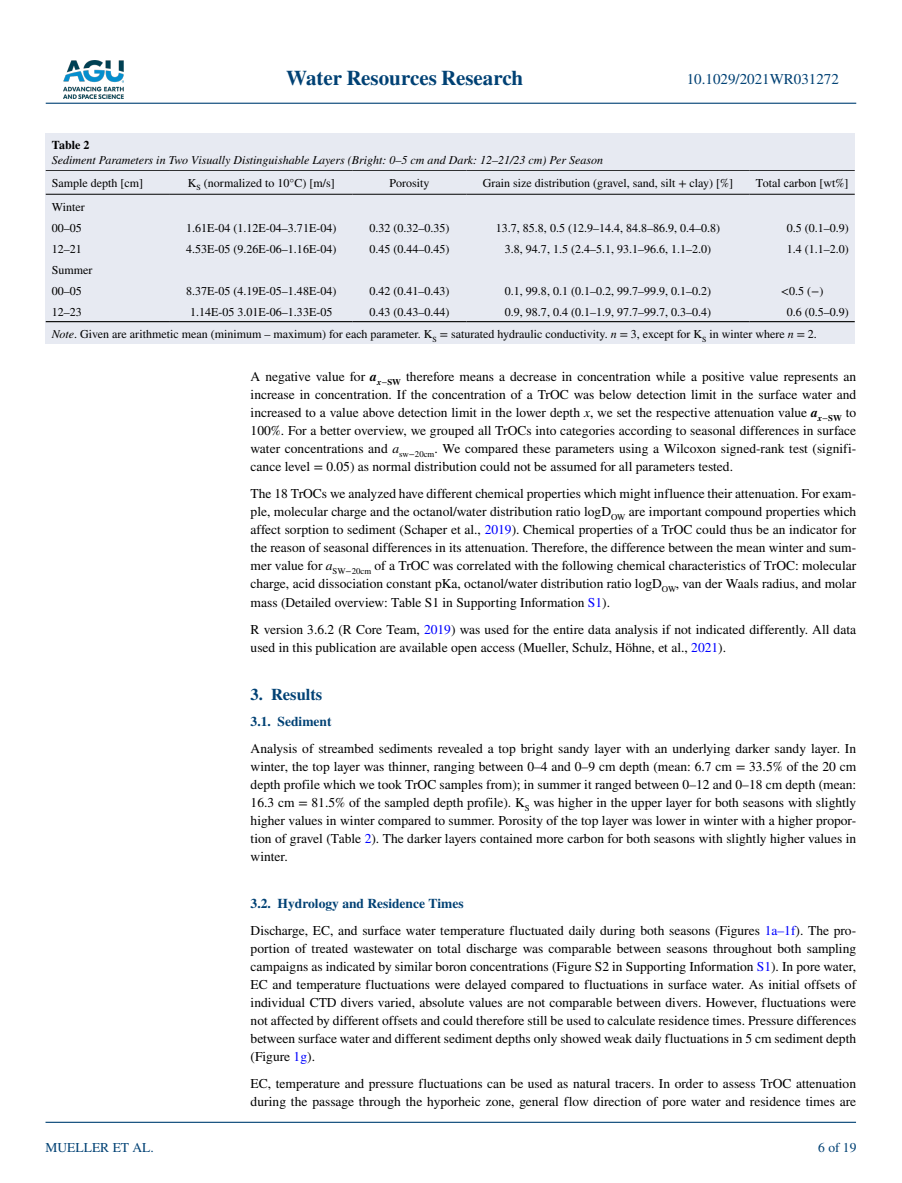
<style>
.page{position:relative;width:902px;height:1183px;background:#fff}
.page>*{position:absolute;margin:0;border:0;box-sizing:border-box;transform-origin:0 0}
.t1{font:700 21px "STIX";color:#004174}
.t2{font:700 16.5px "STIX";color:#004174}
.t3{font:15px "STIX";color:#004174}
.t4{font:13.5px/18px "STIX";color:#000;text-align:justify}
.t5{font:13.5px "STIX";color:#004174}
.t6{font:700 13.5px "STIX";color:#004174}
.t7{font:12px/21px "STIX";color:#000}
.t8{font:italic 12px "STIX";color:#000}
.t9{font:700 12px "STIX";color:#000}
.s1{font-style:italic}
.s2{font-weight:700;font-style:italic}
.s3{color:#00f}
.s4{font-weight:700;color:#004174}
</style>
<div class="page">
<img style="left:63px;top:60px;width:60px;height:39px">
<hr style="left:46px;top:103px;width:810px;height:1px;background:#004174">
<hr style="left:45px;top:1121px;width:810px;height:1px;background:#004174">
<div style="left:46px;top:170px;width:808px;height:174px;background:#e7eaf2"></div>
<hr style="left:46px;top:170px;width:124px;height:1px;background:#000">
<hr style="left:46px;top:194px;width:124px;height:1px;background:#000">
<hr style="left:170px;top:170px;width:182px;height:1px;background:#000">
<hr style="left:170px;top:194px;width:182px;height:1px;background:#000">
<hr style="left:352px;top:170px;width:114px;height:1px;background:#000">
<hr style="left:352px;top:194px;width:114px;height:1px;background:#000">
<hr style="left:466px;top:170px;width:283px;height:1px;background:#000">
<hr style="left:466px;top:194px;width:283px;height:1px;background:#000">
<hr style="left:749px;top:170px;width:105px;height:1px;background:#000">
<hr style="left:749px;top:194px;width:105px;height:1px;background:#000">
<hr style="left:46px;top:321px;width:124px;height:1px;background:#000">
<hr style="left:170px;top:321px;width:182px;height:1px;background:#000">
<hr style="left:352px;top:321px;width:114px;height:1px;background:#000">
<hr style="left:466px;top:321px;width:283px;height:1px;background:#000">
<hr style="left:749px;top:321px;width:105px;height:1px;background:#000">
<div style="left:46px;top:134px;width:808px;height:36px;background:#e7eaf2"></div>
<h1 class="t1" style="left:286px;top:66px;width:238px">Water Resources Research</h1>
<p class="t9" style="left:52px;top:137px;width:39px">Table 2</p>
<p class="t8" style="left:52px;top:151px;width:553px">Sediment Parameters in Two Visually Distinguishable Layers (Bright: 0–5 cm and Dark: 12–21/23 cm) Per Season</p>
<p class="t3" style="left:686px;top:69px;width:154px">10.1029/2021WR031272</p>
<p class="t7" style="left:52px;top:173px;width:93px">Sample depth [cm]</p>
<p class="t7" style="left:188px;top:173px;width:148px">K<sub>S</sub> (normalized to 10°C) [m/s]</p>
<p class="t7" style="left:389px;top:173px;width:41px">Porosity</p>
<p class="t7" style="left:482px;top:173px;width:252px">Grain size distribution (gravel, sand, silt + clay) [%]</p>
<p class="t7" style="left:755px;top:173px;width:94px">Total carbon [wt%]</p>
<p class="t7" style="left:52px;top:197px;width:35px">Winter<br>00–05</p>
<p class="t7" style="left:186px;top:218px;width:151px">1.61E-04 (1.12E-04–3.71E-04)</p>
<p class="t7" style="left:369px;top:218px;width:81px">0.32 (0.32–0.35)</p>
<p class="t7" style="left:496px;top:218px;width:225px">13.7, 85.8, 0.5 (12.9–14.4, 84.8–86.9, 0.4–0.8)</p>
<p class="t7" style="left:786px;top:218px;width:63px">0.5 (0.1–0.9)</p>
<p class="t7" style="left:52px;top:239px;width:31px">12–21</p>
<p class="t7" style="left:186px;top:239px;width:151px">4.53E-05 (9.26E-06–1.16E-04)</p>
<p class="t7" style="left:369px;top:239px;width:81px">0.45 (0.44–0.45)</p>
<p class="t7" style="left:505px;top:239px;width:207px">3.8, 94.7, 1.5 (2.4–5.1, 93.1–96.6, 1.1–2.0)</p>
<p class="t7" style="left:786px;top:239px;width:63px">1.4 (1.1–2.0)</p>
<p class="t7" style="left:52px;top:260px;width:42px">Summer<br>00–05</p>
<p class="t7" style="left:186px;top:281px;width:151px">8.37E-05 (4.19E-05–1.48E-04)</p>
<p class="t7" style="left:369px;top:281px;width:81px">0.42 (0.41–0.43)</p>
<p class="t7" style="left:505px;top:281px;width:207px">0.1, 99.8, 0.1 (0.1–0.2, 99.7–99.9, 0.1–0.2)</p>
<p class="t7" style="left:780px;top:281px;width:44px">&lt;0.5 (−)</p>
<p class="t7" style="left:52px;top:301px;width:798px;line-height:22.5px;text-indent:735px">0.6 (0.5–0.9)<br><span class="s1">Note</span>. Given are arithmetic mean (minimum – maximum) for each parameter. K<sub>S</sub> = saturated hydraulic conductivity. <span class="s1">n</span> = 3, except for K<sub>S</sub> in winter where <span class="s1">n</span> = 2.</p>
<p class="t7" style="left:52px;top:302px;width:31px">12–23</p>
<p class="t7" style="left:190px;top:302px;width:143px">1.14E-05 3.01E-06–1.33E-05</p>
<p class="t7" style="left:369px;top:302px;width:81px">0.43 (0.43–0.44)</p>
<p class="t7" style="left:505px;top:302px;width:207px">0.9, 98.7, 0.4 (0.1–1.9, 97.7–99.7, 0.3–0.4)</p>
<p class="t5" style="left:45px;top:1138px;width:110px">MUELLER ET AL.</p>
<p class="t4" style="left:250px;top:368px;width:607px">A negative value for <span class="s2">a</span><sub>x</sub><sub>−</sub><sub>SW</sub> therefore means a decrease in concentration while a positive value represents an increase in concentration. If the concentration of a TrOC was below detection limit in the surface water and increased to a value above detection limit in the lower depth <span class="s1">x</span>, we set the respective attenuation value <span class="s2">a</span><sub>x</sub><sub>−</sub><sub>SW</sub> to 100%. For a better overview, we grouped all TrOCs into categories according to seasonal differences in surface water concentrations and <span class="s1">a</span><sub>sw−20cm</sub>. We compared these parameters using a Wilcoxon signed-rank test (signifi&shy;cance level = 0.05) as normal distribution could not be assumed for all parameters tested.</p>
<p class="t4" style="left:250px;top:485px;width:607px">The 18 TrOCs we analyzed have different chemical properties which might influence their attenuation. For exam&shy;ple, molecular charge and the octanol/water distribution ratio logD<sub>OW</sub> are important compound properties which affect sorption to sediment (Schaper et al., <span class="s3">2019</span>). Chemical properties of a TrOC could thus be an indicator for the reason of seasonal differences in its attenuation. Therefore, the difference between the mean winter and sum&shy;mer value for <span class="s1">a</span><sub>SW−20cm</sub> of a TrOC was correlated with the following chemical characteristics of TrOC: molecular charge, acid dissociation constant pKa, octanol/water distribution ratio logD<sub>OW</sub>, van der Waals radius, and molar mass (Detailed overview: Table S1 in Supporting Information <span class="s3">S1</span>).</p>
<p class="t4" style="left:250px;top:620px;width:607px">R version 3.6.2 (R Core Team, <span class="s3">2019</span>) was used for the entire data analysis if not indicated differently. All data used in this publication are available open access (Mueller, Schulz, Höhne, et al., <span class="s3">2021</span>).</p>
<p class="t2" style="left:250px;top:684px;width:73px">3. Results</p>
<p class="t6" style="left:250px;top:713px;width:82px">3.1. Sediment</p>
<p class="t4" style="left:250px;top:740px;width:607px">Analysis of streambed sediments revealed a top bright sandy layer with an underlying darker sandy layer. In winter, the top layer was thinner, ranging between 0–4 and 0–9 cm depth (mean: 6.7 cm = 33.5% of the 20 cm depth profile which we took TrOC samples from); in summer it ranged between 0–12 and 0–18 cm depth (mean:<br>16.3 cm = 81.5% of the sampled depth profile). K<sub>S</sub> was higher in the upper layer for both seasons with slightly higher values in winter compared to summer. Porosity of the top layer was lower in winter with a higher propor&shy;tion of gravel (Table <span class="s3">2</span>). The darker layers contained more carbon for both seasons with slightly higher values in winter.</p>
<p class="t4" style="left:250px;top:890px;width:607px;line-height:27px"><span class="s4">3.2. Hydrology and Residence Times<br></span>Discharge, EC, and surface water temperature fluctuated daily during both seasons (Figures <span class="s3">1a–1f</span>). The pro-</p>
<p class="t4" style="left:250px;top:940px;width:607px">portion of treated wastewater on total discharge was comparable between seasons throughout both sampling campaigns as indicated by similar boron concentrations (Figure S2 in Supporting Information <span class="s3">S1</span>). In pore water, EC and temperature fluctuations were delayed compared to fluctuations in surface water. As initial offsets of individual CTD divers varied, absolute values are not comparable between divers. However, fluctuations were not affected by different offsets and could therefore still be used to calculate residence times. Pressure differences between surface water and different sediment depths only showed weak daily fluctuations in 5 cm sediment depth (Figure <span class="s3">1g</span>).</p>
<p class="t4" style="left:250px;top:1075px;width:607px">EC, temperature and pressure fluctuations can be used as natural tracers. In order to assess TrOC attenuation during the passage through the hyporheic zone, general flow direction of pore water and residence times are</p>
<p class="t5" style="left:818px;top:1138px;width:40px">6 of 19</p>
</div>
